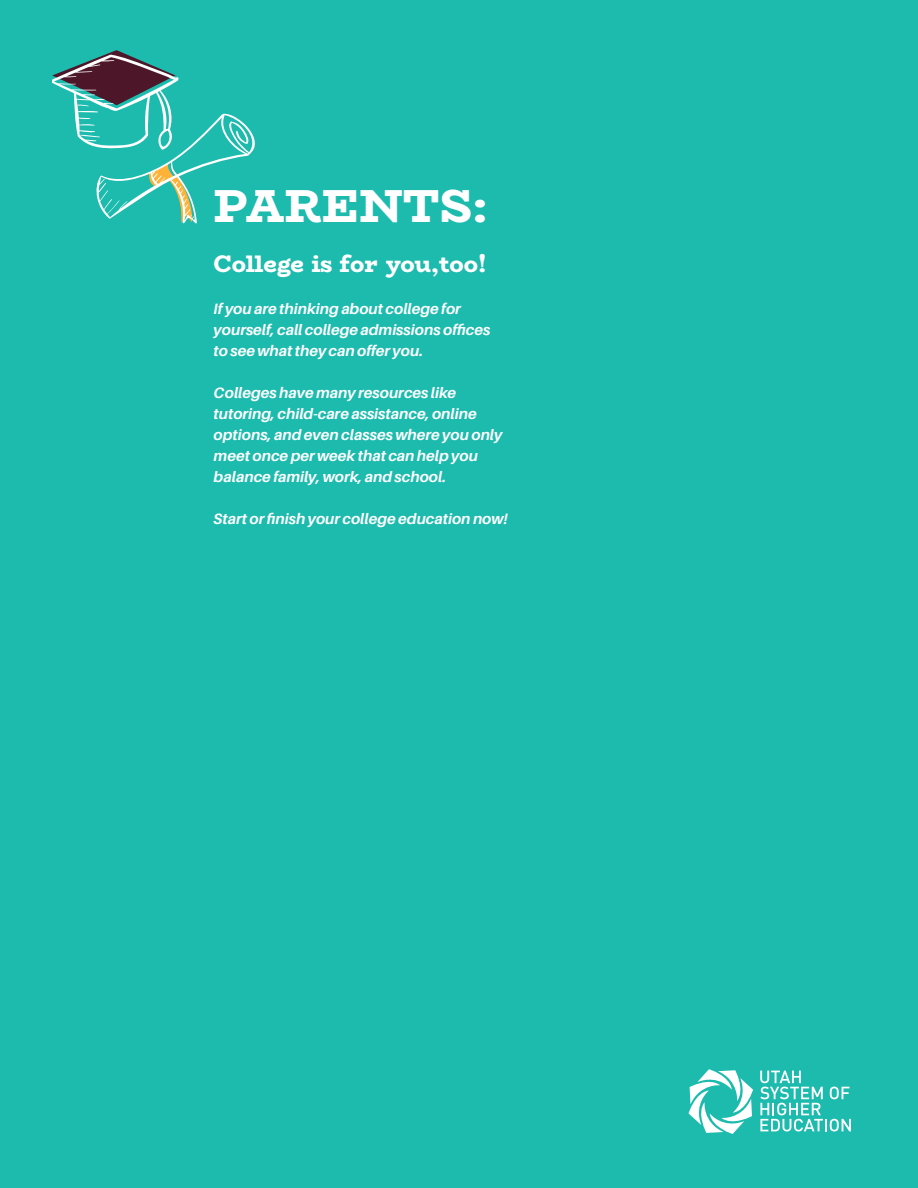
<style>
.page{position:relative;width:918px;height:1188px;background:#1dbbae}
.page>*{position:absolute;margin:0;border:0;box-sizing:border-box;transform-origin:0 0}
.Large_Header_-_white{font:800 46.5px "Bio Rhyme";letter-spacing:-.005em;color:#fff}
.Subheader_-_black{font:800 24px "Bio Rhyme";color:#fff}
.Body_Copy_-_black{font:italic 700 15px/21px "Aileron";color:#fff}
</style>
<div class="page">
<svg style="left:52px;top:50px;width:203px;height:174px"></svg>
<svg style="left:760px;top:1071px;width:91px;height:61px"></svg>
<svg style="left:689px;top:1069px;width:64px;height:65px"></svg>
<p class="Large_Header_-_white" style="left:214px;top:169px;width:276px">PARENTS:</p>
<p class="Subheader_-_black" style="left:214px;top:245px;width:275px">College is for you,too!</p>
<p class="Body_Copy_-_black" style="left:214px;top:299px;width:278px">If you are thinking about college for yourself, call college admissions offices to see what they can offer you.</p>
<p class="Body_Copy_-_black" style="left:214px;top:383px;width:290px">Colleges have many resources like tutoring, child-care assistance, online options, and even classes where you only meet once per week that can help you balance family, work, and school.</p>
<p class="Body_Copy_-_black" style="left:214px;top:509px;width:296px">Start or finish your college education now!</p>
</div>
